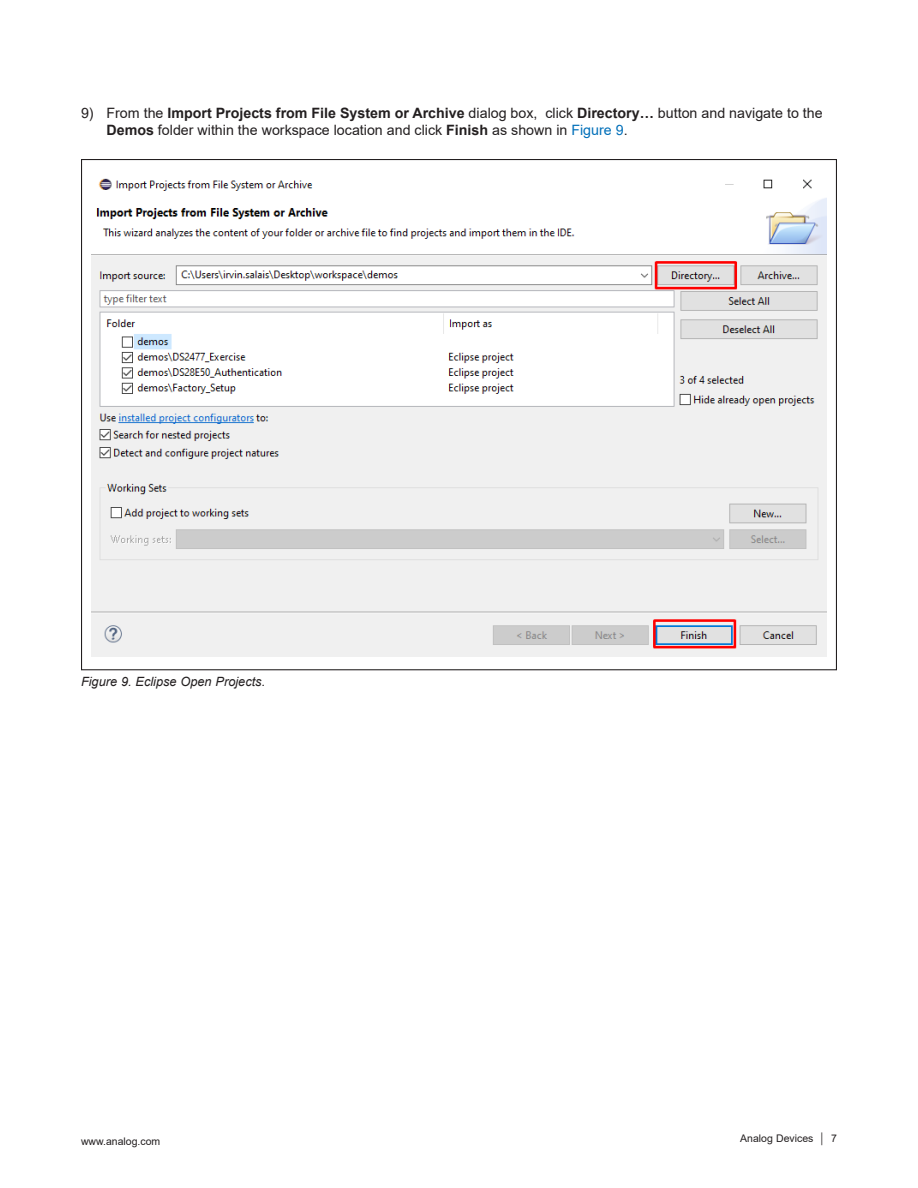
<style>
.page{position:relative;width:918px;height:1188px;background:#fff}
.page>*{position:absolute;margin:0;border:0;box-sizing:border-box;transform-origin:0 0}
.t1{font:14.25px/17.1px "Arial";color:#231f20}
.Caption_-_Figures{font:italic 12.75px "Arial";color:#231f20}
.t2{font:10.5px "Arial";color:#231f20}
.s1{font-weight:700}
.s2{color:#006fb9}
</style>
<div class="page">
<img style="left:92px;top:178px;width:734px;height:479px">
<p class="t1" style="left:106px;top:105px;width:718px;text-indent:-26px">9) From the <span class="s1">Import Projects from File System or Archive</span> dialog box, click <span class="s1">Directory…</span> button and navigate to the<br><span class="s1">Demos</span> folder within the workspace location and click <span class="s1">Finish</span> as shown in <span class="s2">Figure 9</span>.</p>
<p class="Caption_-_Figures" style="left:81px;top:674px;width:186px">Figure 9. Eclipse Open Projects.</p>
<p class="t2" style="left:81px;top:1134px;width:81px">www.analog.com</p>
<p class="t2" style="left:740px;top:1131px;width:98px">Analog Devices │ 7</p>
</div>
